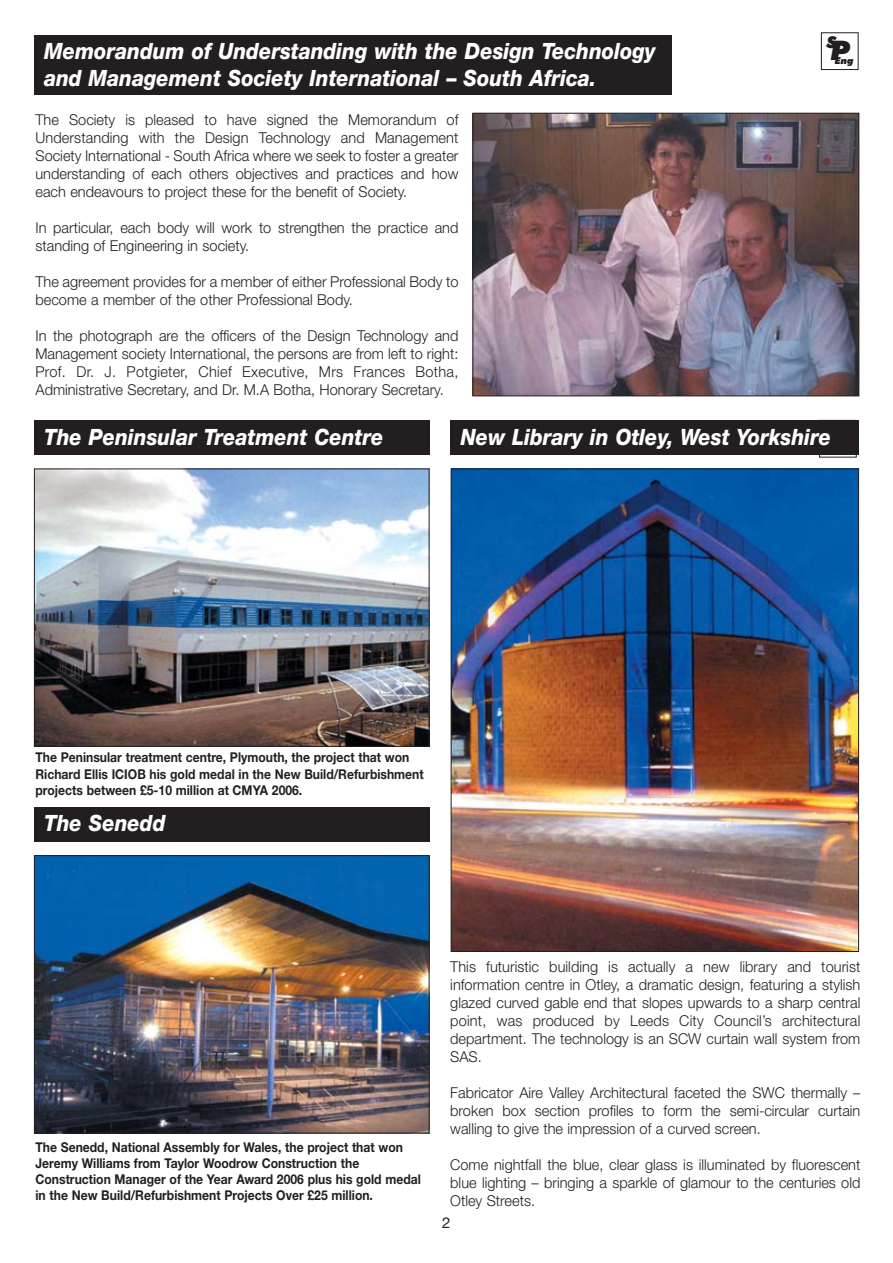
<style>
.page{position:relative;width:893px;height:1263px;background:#fff}
.page>*{position:absolute;margin:0;border:0;box-sizing:border-box;transform-origin:0 0}
.t1{font:italic 900 27px "Futura BT";color:#231f20}
.t2{font:italic 800 22.5px/27px "Helvetica Neue";color:#fff;scale:.9 1}
.t3{font:italic 900 16.2px "Futura BT";color:#231f20}
.t4{font:300 15px/18px "Helvetica Neue";color:#231f20;text-align:justify}
.t5{font:15px "Helvetica Neue";color:#231f20}
.t6{font:700 13.5px/16.2px "Helvetica Neue";color:#231f20;scale:.9 1}
.t7{font:italic 900 9.75px "Futura BT";color:#231f20}
</style>
<div class="page">
<div style="left:34px;top:35px;width:638px;height:59px;background:#231f20"></div>
<div style="left:821px;top:33px;width:37px;height:37px;border:1px solid #231f20"></div>
<img style="left:474px;top:115px;width:383px;height:279px">
<div style="left:472px;top:113px;width:387px;height:283px;border:1px solid #231f20"></div>
<div style="left:34px;top:421px;width:395px;height:34px;background:#231f20"></div>
<div style="left:819px;top:420px;width:37px;height:37px;border:1px solid #231f20"></div>
<img style="left:453px;top:470px;width:404px;height:480px">
<div style="left:451px;top:421px;width:408px;height:34px;background:#231f20"></div>
<img style="left:36px;top:470px;width:391px;height:275px">
<div style="left:34px;top:468px;width:395px;height:279px;border:1px solid #231f20"></div>
<div style="left:34px;top:807px;width:395px;height:34px;background:#231f20"></div>
<img style="left:36px;top:857px;width:391px;height:274px">
<div style="left:34px;top:855px;width:395px;height:278px;border:1px solid #231f20"></div>
<p class="t2" style="left:44px;top:39px;width:681px">Memorandum of Understanding with the Design Technology and Management Society International – South Africa.</p>
<p class="t3" style="left:827px;top:35px;width:11px">S</p>
<p class="t1" style="left:831px;top:40px;width:21px">P</p>
<p class="t7" style="left:835px;top:57px;width:21px">Eng</p>
<p class="t4" style="left:36px;top:112px;width:424px">The Society is pleased to have signed the Memorandum of Understanding with the Design Technology and Management Society International - South Africa where we seek to foster a greater understanding of each others objectives and practices and how each endeavours to project these for the benefit of Society.</p>
<p class="t4" style="left:36px;top:220px;width:424px">In particular, each body will work to strengthen the practice and standing of Engineering in society.</p>
<p class="t4" style="left:36px;top:274px;width:424px">The agreement provides for a member of either Professional Body to become a member of the other Professional Body.</p>
<p class="t4" style="left:36px;top:328px;width:424px">In the photograph are the officers of the Design Technology and Management society International, the persons are from left to right:<br>Prof. Dr. J. Potgieter, Chief Executive, Mrs Frances Botha, Administrative Secretary, and Dr. M.A Botha, Honorary Secretary.</p>
<p class="t2" style="left:44px;top:425px;width:379px">The Peninsular Treatment Centre</p>
<p class="t2" style="left:461px;top:425px;width:413px">New Library in Otley, West Yorkshire</p>
<p class="t6" style="left:36px;top:751px;width:433px">The Peninsular treatment centre, Plymouth, the project that won<br>Richard Ellis ICIOB his gold medal in the New Build/Refurbishment projects between £5-10 million at CMYA 2006.</p>
<p class="t2" style="left:44px;top:812px;width:136px">The Senedd</p>
<p class="t6" style="left:36px;top:1140px;width:430px">The Senedd, National Assembly for Wales, the project that won Jeremy Williams from Taylor Woodrow Construction the Construction Manager of the Year Award 2006 plus his gold medal in the New Build/Refurbishment Projects Over £25 million.</p>
<p class="t4" style="left:450px;top:959px;width:412px">This futuristic building is actually a new library and tourist information centre in Otley, a dramatic design, featuring a stylish glazed curved gable end that slopes upwards to a sharp central point, was produced by Leeds City Council’s architectural department. The technology is an SCW curtain wall system from SAS.</p>
<p class="t4" style="left:450px;top:1085px;width:412px">Fabricator Aire Valley Architectural faceted the SWC thermally – broken box section profiles to form the semi-circular curtain walling to give the impression of a curved screen.</p>
<p class="t4" style="left:450px;top:1157px;width:412px">Come nightfall the blue, clear glass is illuminated by fluorescent blue lighting – bringing a sparkle of glamour to the centuries old Otley Streets.</p>
<p class="t5" style="left:442px;top:1218px;width:10px">2</p>
</div>
